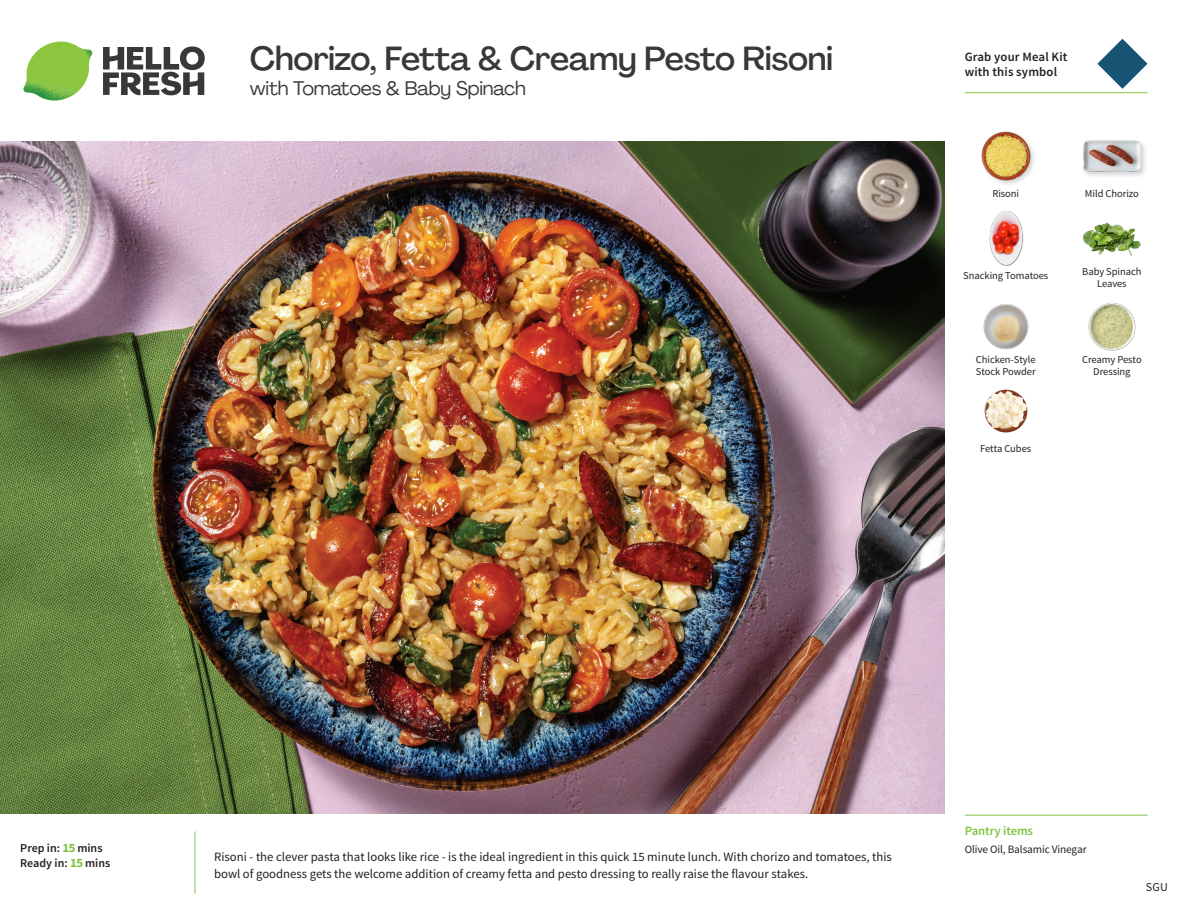
<style>
.page{position:relative;width:1188px;height:918px;background:#fff}
.page>*{position:absolute;margin:0;border:0;box-sizing:border-box;transform-origin:0 0}
._15_Titel_UK{font:500 33px "Agrandir";letter-spacing:-.015em;color:#383839}
._15_Titel_UK-2{font:19.5px "Agrandir";letter-spacing:-.01em;color:#383839}
.Step_6_Text_AU{font:12.75px/16.5px "Source Sans Pro";color:#231f20}
.t1{font:600 12.75px/15px "Source Sans Pro";letter-spacing:.01em;color:#231f20}
._04_Headers_Front{font:600 12.75px "Source Sans Pro";letter-spacing:-.01em;color:#81c340}
._04_Intro{font:600 12px "Source Sans Pro";color:#231f20}
.t2{font:12px "Source Sans Pro";color:#231f20}
._05_Pantry{font:11.25px "Source Sans Pro";letter-spacing:-.01em;color:#231f20}
._18_FRONT_ingredients{font:10.5px/12px "Source Sans Pro";letter-spacing:-.005em;color:#231f20;text-align:center}
.s1{font-weight:700;font-size:12.75px;color:#81c340}
</style>
<div class="page">
<svg style="left:103px;top:46px;width:102px;height:49px"></svg>
<img style="left:23px;top:42px;width:69px;height:59px">
<img style="left:0;top:142px;width:945px;height:672px">
<svg style="left:1097px;top:39px;width:51px;height:50px"></svg>
<img style="left:984px;top:389px;width:44px;height:44px">
<img style="left:1088px;top:302px;width:48px;height:49px">
<img style="left:983px;top:304px;width:46px;height:46px">
<img style="left:989px;top:210px;width:35px;height:57px">
<img style="left:1083px;top:222px;width:58px;height:34px">
<div style="left:980px;top:130px;width:57px;height:57px;background:#231f20;opacity:.2"></div>
<img style="left:980px;top:130px;width:51px;height:51px">
<div style="left:1082px;top:139px;width:66px;height:40px;background:#231f20;opacity:.2"></div>
<img style="left:1083px;top:139px;width:58px;height:40px">
<hr style="left:965px;top:815px;width:183px;height:1px;background:#81c340">
<hr style="left:965px;top:92px;width:183px;height:1px;background:#81c340">
<p class="_15_Titel_UK" style="left:250px;top:38px;width:585px">Chorizo, Fetta &amp; Creamy Pesto Risoni</p>
<p class="_15_Titel_UK-2" style="left:250px;top:76px;width:277px">with Tomatoes &amp; Baby Spinach</p>
<p class="t1" style="left:965px;top:50px;width:104px">Grab your Meal Kit with this symbol</p>
<p class="_18_FRONT_ingredients" style="left:992px;top:188px;width:28px">Risoni</p>
<p class="_18_FRONT_ingredients" style="left:1085px;top:188px;width:55px">Mild Chorizo</p>
<p class="_18_FRONT_ingredients" style="left:963px;top:270px;width:87px">Snacking Tomatoes</p>
<p class="_18_FRONT_ingredients" style="left:976px;top:354px;width:61px;text-align:left">Chicken-Style<br>Stock Powder</p>
<p class="_18_FRONT_ingredients" style="left:980px;top:443px;width:52px">Fetta Cubes</p>
<p class="_18_FRONT_ingredients" style="left:1082px;top:266px;width:61px">Baby Spinach<br>Leaves</p>
<p class="_18_FRONT_ingredients" style="left:1082px;top:354px;width:61px">Creamy Pesto<br>Dressing</p>
<p class="_04_Intro" style="left:20px;top:841px;width:84px">Prep in: <span class="s1">15</span> mins</p>
<p class="_04_Intro" style="left:20px;top:856px;width:91px">Ready in: <span class="s1">15</span> mins</p>
<p class="Step_6_Text_AU" style="left:214px;top:849px;width:679px">Risoni - the clever pasta that looks like rice - is the ideal ingredient in this quick 15 minute lunch. With chorizo and tomatoes, this bowl of goodness gets the welcome addition of creamy fetta and pesto dressing to really raise the flavour stakes.</p>
<p class="_04_Headers_Front" style="left:965px;top:822px;width:70px">Pantry items</p>
<p class="_05_Pantry" style="left:965px;top:842px;width:123px">Olive Oil, Balsamic Vinegar</p>
<p class="t2" style="left:1146px;top:879px;width:23px">SGU</p>
</div>
